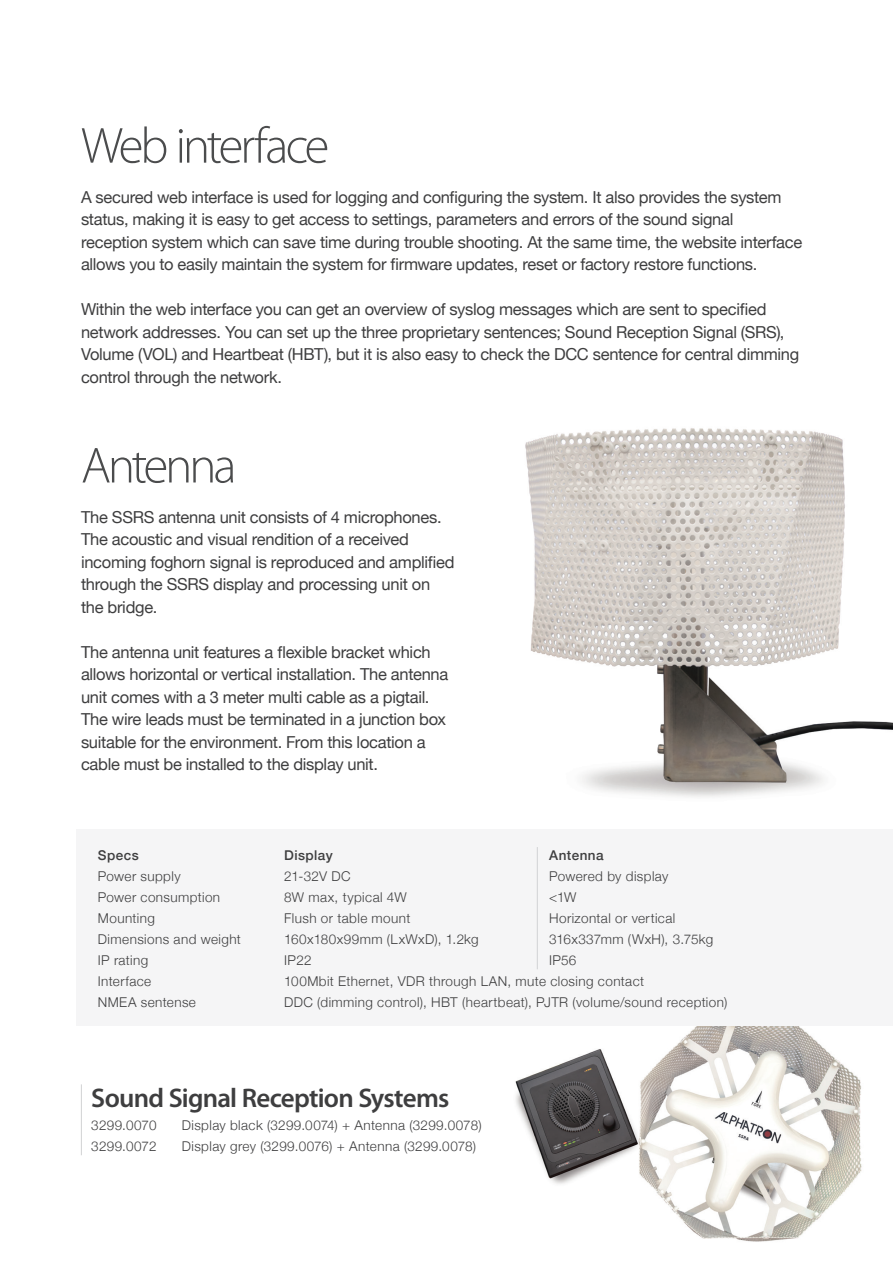
<style>
.page{position:relative;width:893px;height:1263px;background:#fff}
.page>*{position:absolute;margin:0;border:0;box-sizing:border-box;transform-origin:0 0}
.t1{font:300 51px "Myriad Pro";letter-spacing:-.065em;color:#4b4c4d}
.t2{font:600 27px "Myriad Pro";letter-spacing:-.03em;color:#3e3e3f}
.t3{font:16.5px/22.5px "Helvetica Neue";letter-spacing:-.02em;color:#3e3e3f}
.t4{font:300 13.5px "Helvetica Neue";letter-spacing:.03em;color:#3e3e3f}
.t5{font:500 13.5px "Helvetica Neue";letter-spacing:.035em;color:#3e3e3f}
</style>
<div class="page">
<img style="left:515px;top:1026px;width:347px;height:216px">
<img style="left:525px;top:428px;width:368px;height:369px">
<div style="left:77px;top:829px;width:816px;height:197px;background:#f5f5f6"></div>
<hr style="left:81px;top:1084px;width:1px;height:71px;background:#d1d2d4">
<hr style="left:537px;top:847px;width:1px;height:122px;background:#d1d2d4">
<p class="t1" style="left:81px;top:115px;width:250px">Web interface</p>
<p class="t3" style="left:81px;top:187px;width:723px">A secured web interface is used for logging and configuring the system. It also provides the system status, making it is easy to get access to settings, parameters and errors of the sound signal reception system which can save time during trouble shooting. At the same time, the website interface allows you to easily maintain the system for firmware updates, reset or factory restore functions.</p>
<p class="t3" style="left:81px;top:299px;width:720px">Within the web interface you can get an overview of syslog messages which are sent to specified network addresses. You can set up the three proprietary sentences; Sound Reception Signal (SRS), Volume (VOL) and Heartbeat (HBT), but it is also easy to check the DCC sentence for central dimming control through the network.</p>
<p class="t1" style="left:81px;top:435px;width:157px">Antenna</p>
<p class="t3" style="left:81px;top:506px;width:375px">The SSRS antenna unit consists of 4 microphones.<br>The acoustic and visual rendition of a received incoming foghorn signal is reproduced and amplified through the SSRS display and processing unit on the bridge.</p>
<p class="t3" style="left:81px;top:641px;width:369px">The antenna unit features a flexible bracket which allows horizontal or vertical installation. The antenna unit comes with a 3 meter multi cable as a pigtail.<br>The wire leads must be terminated in a junction box suitable for the environment. From this location a cable must be installed to the display unit.</p>
<p class="t5" style="left:98px;top:844px;width:42px">Specs</p>
<p class="t4" style="left:98px;top:865px;width:84px">Power supply</p>
<p class="t4" style="left:98px;top:886px;width:124px">Power consumption</p>
<p class="t4" style="left:98px;top:907px;width:59px">Mounting</p>
<p class="t4" style="left:98px;top:928px;width:145px">Dimensions and weight</p>
<p class="t4" style="left:98px;top:949px;width:52px">IP rating</p>
<p class="t4" style="left:98px;top:970px;width:55px">Interface</p>
<p class="t4" style="left:98px;top:991px;width:100px">NMEA sentense</p>
<p class="t5" style="left:284px;top:844px;width:50px">Display</p>
<p class="t4" style="left:284px;top:865px;width:68px">21-32V DC</p>
<p class="t4" style="left:284px;top:886px;width:124px">8W max, typical 4W</p>
<p class="t4" style="left:284px;top:907px;width:128px">Flush or table mount</p>
<p class="t4" style="left:284px;top:928px;width:196px">160x180x99mm (LxWxD), 1.2kg</p>
<p class="t4" style="left:284px;top:949px;width:29px">IP22</p>
<p class="t4" style="left:284px;top:970px;width:361px">100Mbit Ethernet, VDR through LAN, mute closing contact</p>
<p class="t4" style="left:284px;top:991px;width:445px">DDC (dimming control), HBT (heartbeat), PJTR (volume/sound reception)</p>
<p class="t5" style="left:549px;top:844px;width:56px">Antenna</p>
<p class="t4" style="left:549px;top:865px;width:121px">Powered by display</p>
<p class="t4" style="left:549px;top:886px;width:29px">&lt;1W</p>
<p class="t4" style="left:549px;top:907px;width:128px">Horizontal or vertical</p>
<p class="t4" style="left:549px;top:928px;width:166px">316x337mm (WxH), 3.75kg</p>
<p class="t4" style="left:549px;top:949px;width:29px">IP56</p>
<p class="t2" style="left:91px;top:1081px;width:360px">Sound Signal Reception Systems</p>
<p class="t4" style="left:91px;top:1114px;width:67px">3299.0070</p>
<p class="t4" style="left:91px;top:1135px;width:67px">3299.0072</p>
<p class="t4" style="left:182px;top:1114px;width:301px">Display black (3299.0074) + Antenna (3299.0078)</p>
<p class="t4" style="left:182px;top:1135px;width:296px">Display grey (3299.0076) + Antenna (3299.0078)</p>
</div>
